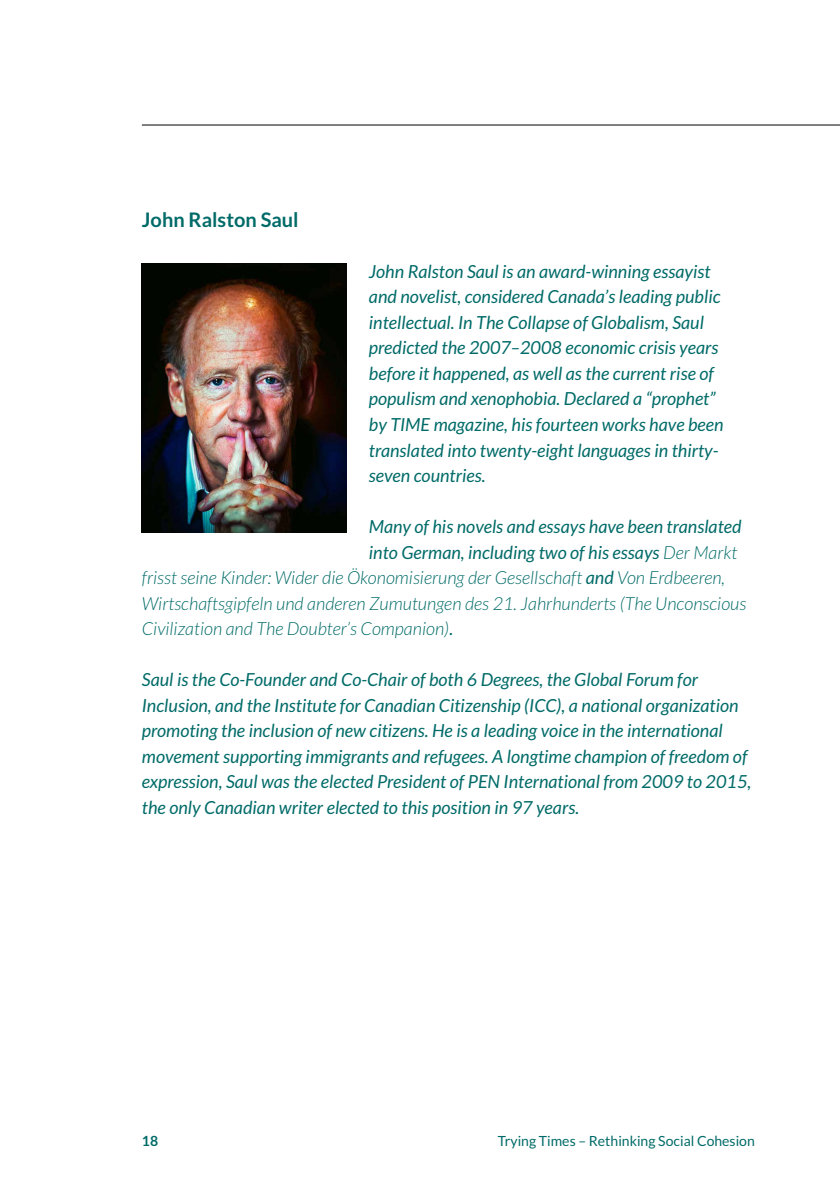
<style>
.page{position:relative;width:840px;height:1191px;background:#fff}
.page>*{position:absolute;margin:0;border:0;box-sizing:border-box;transform-origin:0 0}
.t1{font:700 20px "Lato";color:#006b68}
.t2{font:italic 18px/25.6px "Lato";color:#006b68}
.t3{font:italic 300 18px "Lato";color:#006b68}
.t4{font:14px "Lato";color:#006b68}
.t5{font:700 14px "Lato";color:#006b68}
.s1{font-weight:300}
.s2{font-weight:400}
</style>
<div class="page">
<hr style="left:142px;top:125px;width:697px;height:1px;background:#000">
<img style="left:142px;top:264px;width:204px;height:269px">
<p class="t1" style="left:142px;top:208px;width:158px">John Ralston Saul</p>
<p class="t2" style="left:369px;top:259px;width:356px">John Ralston Saul is an award-winning essayist and novelist, considered Canada’s leading public intellectual. In The Collapse of Globalism, Saul predicted the 2007–2008 economic crisis years before it happened, as well as the current rise of populism and xenophobia. Declared a “prophet” by TIME magazine, his fourteen works have been translated into twenty-eight languages in thirty&shy;seven countries.</p>
<p class="t2" style="left:369px;top:514px;width:374px">Many of his novels and essays have been translated</p>
<p class="t2" style="left:369px;top:540px;width:370px">into German, including two of his essays <span class="s1">Der Markt</span></p>
<p class="t3" style="left:142px;top:568px;width:584px">frisst seine Kinder: Wider die Ökonomisierung der Gesellschaft <span class="s2">and</span> Von Erdbeeren,</p>
<p class="t3" style="left:142px;top:593px;width:605px">Wirtschaftsgipfeln und anderen Zumutungen des 21. Jahrhunderts (The Unconscious</p>
<p class="t3" style="left:142px;top:619px;width:312px">Civilization and The Doubter’s Companion)<span class="s2">.</span></p>
<p class="t2" style="left:142px;top:667px;width:610px">Saul is the Co-Founder and Co-Chair of both 6 Degrees, the Global Forum for Inclusion, and the Institute for Canadian Citizenship (ICC), a national organization promoting the inclusion of new citizens. He is a leading voice in the international movement supporting immigrants and refugees. A longtime champion of freedom of expression, Saul was the elected President of PEN International from 2009 to 2015, the only Canadian writer elected to this position in 97 years.</p>
<p class="t5" style="left:142px;top:1132px;width:18px">18</p>
<p class="t4" style="left:497px;top:1132px;width:258px">Trying Times – Rethinking Social Cohesion</p>
</div>
